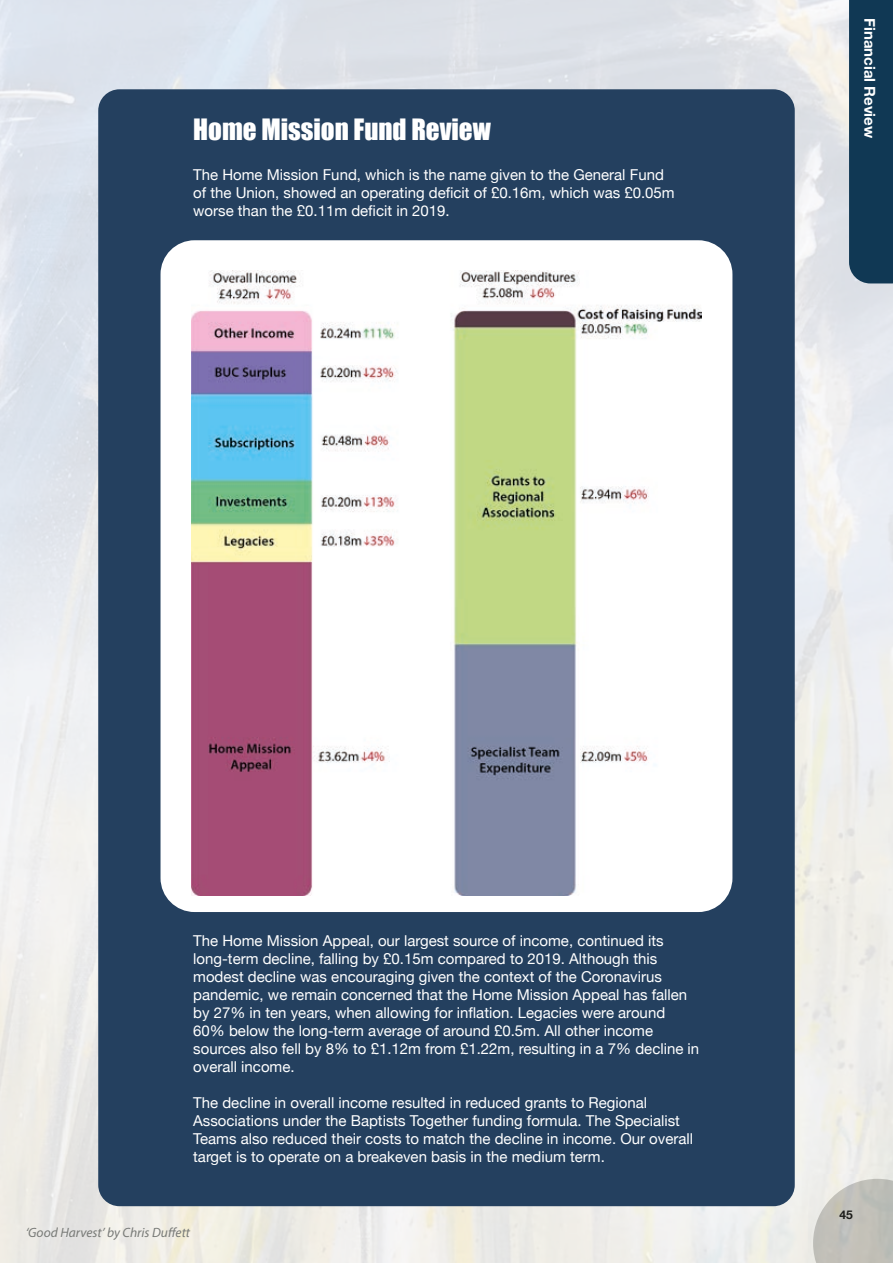
<style>
.page{position:relative;width:893px;height:1263px;background:#fff}
.page>*{position:absolute;margin:0;border:0;box-sizing:border-box;transform-origin:0 0}
.t1{font:27px "Impact";color:#fff}
.t2{font:15px/18px "Helvetica Neue";color:#fff}
.t3{font:700 15px "Helvetica Neue";color:#fff}
.t4{font:italic 13.5px "Myriad Pro";color:#787a77}
.t5{font:700 12px "Helvetica Neue";color:#1d1d1b}
</style>
<div class="page">
<div style="left:98px;top:89px;width:697px;height:1117px;background:#24405f;border-radius:21px"></div>
<div style="left:161px;top:240px;width:571px;height:672px;background:#fff;border-radius:34px"></div>
<img style="left:191px;top:270px;width:511px;height:626px">
<div style="left:849px;top:0;width:44px;height:283px;background:#103854"></div>
<svg style="left:810px;top:1176px;width:83px;height:87px;background:#c8c7c1"></svg>
<p class="t1" style="left:193px;top:109px;width:299px">Home Mission Fund Review</p>
<p class="t2" style="left:193px;top:166px;width:483px">The Home Mission Fund, which is the name given to the General Fund of the Union, showed an operating deficit of £0.16m, which was £0.05m worse than the £0.11m deficit in 2019.</p>
<p class="t3" style="left:882px;top:18px;width:122px;rotate:90deg">Financial Review</p>
<p class="t2" style="left:193px;top:932px;width:508px">The Home Mission Appeal, our largest source of income, continued its long-term decline, falling by £0.15m compared to 2019. Although this modest decline was encouraging given the context of the Coronavirus pandemic, we remain concerned that the Home Mission Appeal has fallen by 27% in ten years, when allowing for inflation. Legacies were around 60% below the long-term average of around £0.5m. All other income sources also fell by 8% to £1.12m from £1.22m, resulting in a 7% decline in overall income.</p>
<p class="t2" style="left:193px;top:1094px;width:501px">The decline in overall income resulted in reduced grants to Regional Associations under the Baptists Together funding formula. The Specialist Teams also reduced their costs to match the decline in income. Our overall target is to operate on a breakeven basis in the medium term.</p>
<p class="t4" style="left:26px;top:1224px;width:166px">‘Good Harvest’ by Chris Duffett</p>
<p class="t5" style="left:839px;top:1206px;width:15px">45</p>
</div>
